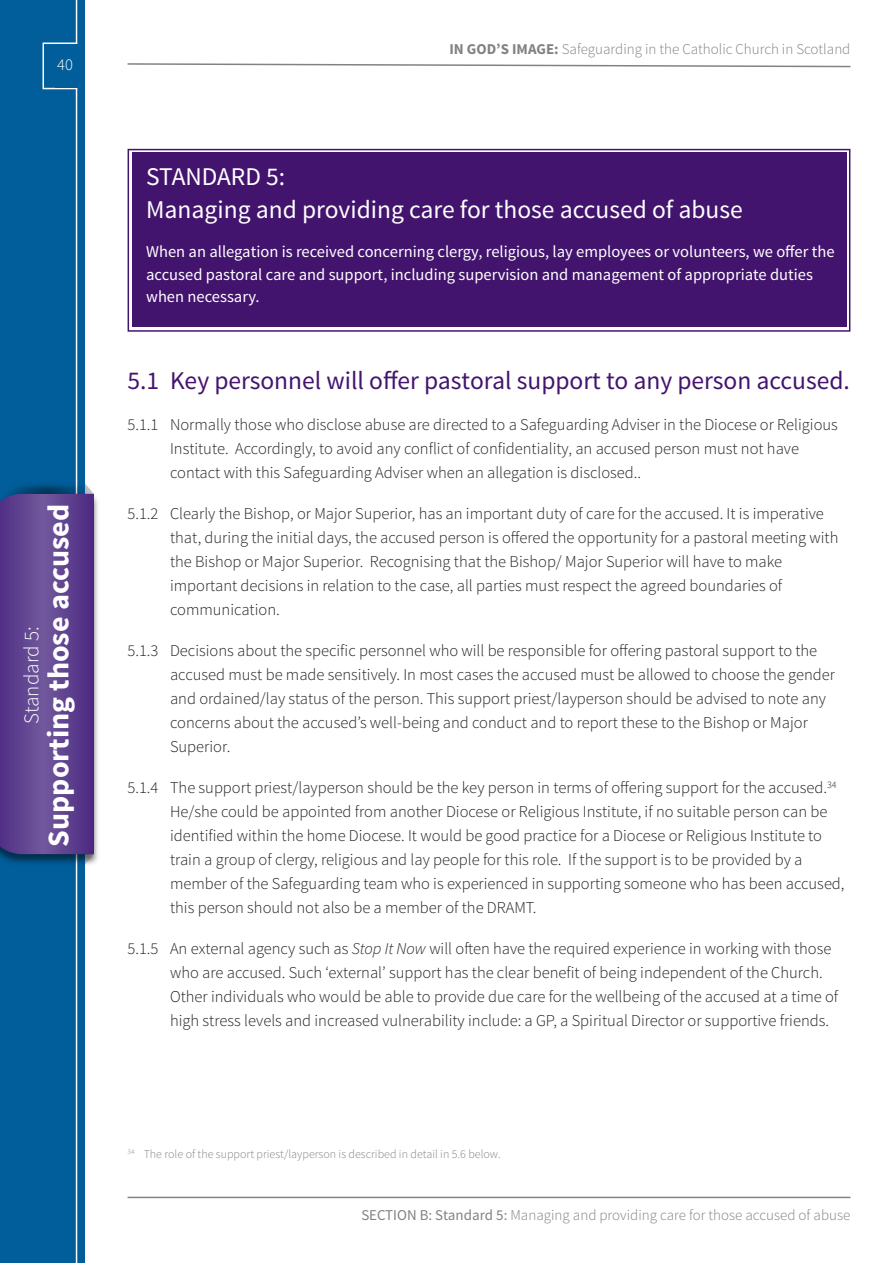
<style>
.page{position:relative;width:893px;height:1263px;background:#fff}
.page>*{position:absolute;margin:0;border:0;box-sizing:border-box;transform-origin:0 0}
.t1{font:700 30px "Source Sans Pro";color:#fff}
.t2{font:25.5px "Source Sans Pro";color:#43146e}
.t3{font:25.5px/33px "Source Sans Pro";color:#fff}
.t4{font:300 21px "Source Sans Pro";color:#fff}
.t5{font:300 16.5px/24px "Source Sans Pro";color:#231f20}
.t6{font:16.5px/22.5px "Source Sans Pro";color:#fff}
.t7{font:300 16.5px "Source Sans Pro";color:#fff}
.t8{font:300 15px "Source Sans Pro";color:#808285}
.t9{font:300 12px "Source Sans Pro";color:#808285}
.s1{font-weight:700}
.s2{font-style:italic}
.s3{font-weight:400}
</style>
<div class="page">
<div style="left:0;top:0;width:85px;height:1263px;background:#015e9b"></div>
<svg style="left:127px;top:63px;width:724px;height:5px"></svg>
<hr style="left:128px;top:1197px;width:722px;height:1px;background:#808285">
<hr style="left:76px;top:0;width:1px;height:1263px;background:#fff">
<div style="left:43px;top:43px;width:34px;height:46px;border:2px solid #fff"></div>
<div style="left:55px;top:44px;width:30px;height:44px;background:#015e9b"></div>
<div style="left:132px;top:153px;width:714px;height:174px;background:#43146e"></div>
<div style="left:128px;top:149px;width:722px;height:183px;border:2px solid #43146e"></div>
<img style="left:75px;top:496px;width:23px;height:375px">
<svg style="left:0;top:480px;width:94px;height:387px;background:#59438f"></svg>
<p class="t7" style="left:57px;top:58px;width:17px">40</p>
<p class="t4" style="left:23px;top:724px;width:99px;rotate:-90deg">Standard 5:</p>
<h1 class="t1" style="left:47px;top:846px;width:344px;rotate:-90deg">Supporting those accused</h1>
<p class="t8" style="left:449px;top:43px;width:403px"><span class="s1">IN GOD’S IMAGE:</span> Safeguarding in the Catholic Church in Scotland</p>
<h2 class="t3" style="left:146px;top:162px;width:598px">STANDARD 5:<br>Managing and providing care for those accused of abuse</h2>
<p class="t6" style="left:146px;top:242px;width:690px">When an allegation is received concerning clergy, religious, lay employees or volunteers, we offer the accused pastoral care and support, including supervision and management of appropriate duties when necessary.</p>
<h2 class="t2" style="left:128px;top:371px;width:724px">5.1 Key personnel will offer pastoral support to any person accused.</h2>
<p class="t5" style="left:170px;top:414px;width:669px;text-indent:-43px">5.1.1 Normally those who disclose abuse are directed to a Safeguarding Adviser in the Diocese or Religious<br>Institute. Accordingly, to avoid any conflict of confidentiality, an accused person must not have contact with this Safeguarding Adviser when an allegation is disclosed..</p>
<p class="t5" style="left:170px;top:503px;width:670px;text-indent:-43px">5.1.2 Clearly the Bishop, or Major Superior, has an important duty of care for the accused. It is imperative that, during the initial days, the accused person is offered the opportunity for a pastoral meeting with the Bishop or Major Superior. Recognising that the Bishop/ Major Superior will have to make important decisions in relation to the case, all parties must respect the agreed boundaries of communication.</p>
<p class="t5" style="left:170px;top:640px;width:666px;text-indent:-43px">5.1.3 Decisions about the specific personnel who will be responsible for offering pastoral support to the accused must be made sensitively. In most cases the accused must be allowed to choose the gender and ordained/lay status of the person. This support priest/layperson should be advised to note any concerns about the accused’s well-being and conduct and to report these to the Bishop or Major Superior.</p>
<p class="t5" style="left:170px;top:777px;width:676px;text-indent:-43px">5.1.4 The support priest/layperson should be the key person in terms of offering support for the accused.<sup>34<br></sup>He/she could be appointed from another Diocese or Religious Institute, if no suitable person can be identified within the home Diocese. It would be good practice for a Diocese or Religious Institute to train a group of clergy, religious and lay people for this role. If the support is to be provided by a member of the Safeguarding team who is experienced in supporting someone who has been accused, this person should not also be a member of the DRAMT.</p>
<p class="t5" style="left:170px;top:938px;width:670px;text-indent:-43px">5.1.5 An external agency such as <span class="s2">Stop It Now</span> will often have the required experience in working with those who are accused. Such ‘external’ support has the clear benefit of being independent of the Church.<br>Other individuals who would be able to provide due care for the wellbeing of the accused at a time of high stress levels and increased vulnerability include: a GP, a Spiritual Director or supportive friends.</p>
<p class="t9" style="left:128px;top:1149px;width:375px"><sup>34</sup> The role of the support priest/layperson is described in detail in 5.6 below.</p>
<p class="t8" style="left:361px;top:1209px;width:491px"><span class="s3">SeCTION B: Standard 5:</span> Managing and providing care for those accused of abuse</p>
</div>
